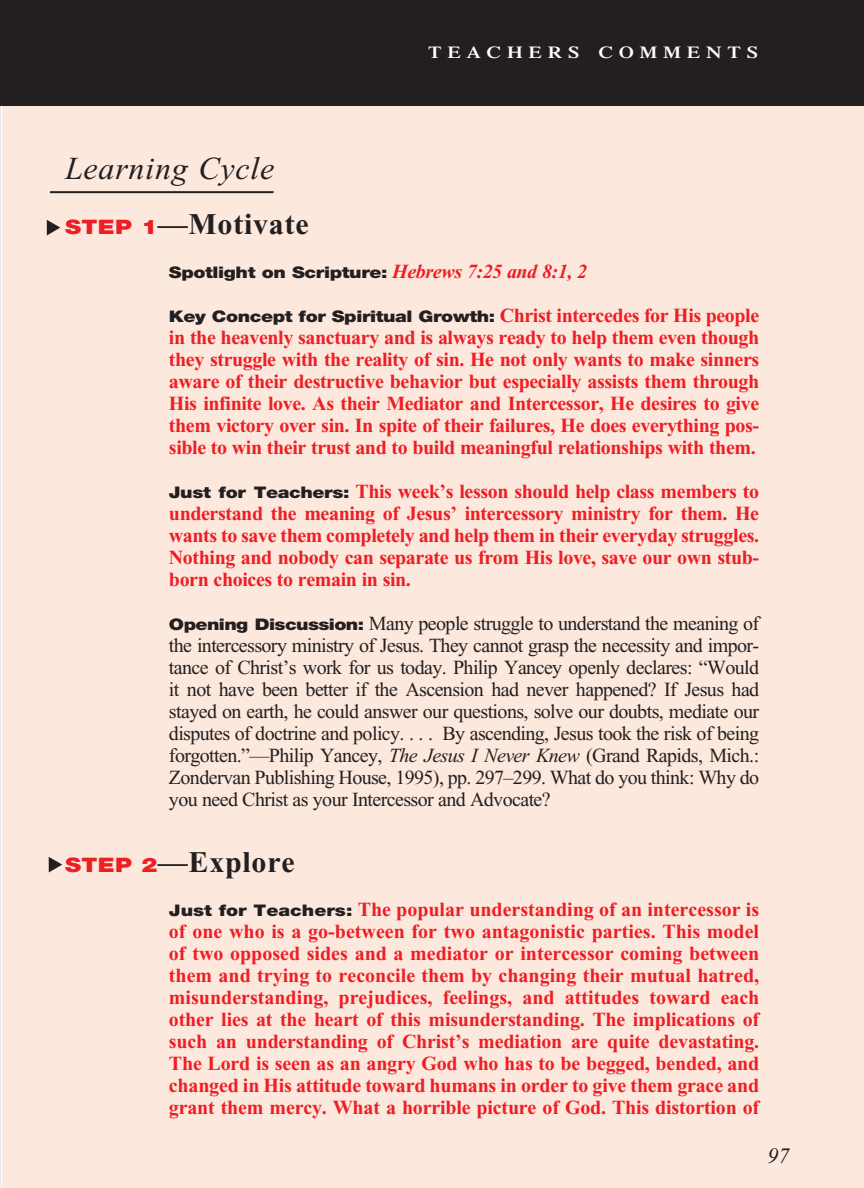
<style>
.page{position:relative;width:864px;height:1188px;background:#fff}
.page>*{position:absolute;margin:0;border:0;box-sizing:border-box;transform-origin:0 0}
.Main_Head_Teachers_C{font:italic 32px "Times New Roman";letter-spacing:.025em;color:#231f20}
.T_Aim_bodyXindent{font:700 30px "Times New Roman";letter-spacing:.025em;color:#231f20}
.t1{font:italic 22px "Times New Roman";color:#231f20}
.First_Line_Space_Tea{font:700 20px/22px "Times New Roman";letter-spacing:-.015em;color:#ee1e24;text-align:justify}
.First_Line_Space_Tea-2{font:20px/22px "Times New Roman";letter-spacing:-.03em;color:#231f20;text-align:justify}
.Objectives_Body_Text{font:700 20px/22px "Times New Roman";letter-spacing:-.02em;color:#ee1e24;text-align:justify}
.t2{font:600 16.8px "Times";letter-spacing:.285em;color:#fff;scale:1.2 1}
.Objectives_Body_Text-2{font:900 16px "Helvetica Neue";letter-spacing:-.02em;color:#231f20;scale:1.2 1}
.s1{font-family:"Helvetica Neue";font-weight:900;font-size:20px;color:#ee1e24}
.s2{font-family:"Times New Roman";font-weight:700;font-style:italic;font-size:20px;color:#ee1e24}
.s3{font-family:"Times New Roman";font-weight:700;font-size:20px;color:#ee1e24}
.s4{font-family:"Helvetica Neue";font-weight:900;font-size:16px;color:#231f20}
.s5{font-family:"Helvetica Neue";font-weight:900;font-size:16px}
.s6{font-style:italic}
</style>
<div class="page">
<div style="left:2px;top:106px;width:862px;height:1082px;background:#fde8dd"></div>
<div style="left:0;top:0;width:864px;height:105px;background:#231f20"></div>
<hr style="left:50px;top:191px;width:224px;height:2px;background:#231f20">
<svg style="left:47px;top:220px;width:13px;height:15px"></svg>
<svg style="left:49px;top:857px;width:13px;height:16px"></svg>
<p class="t2" style="left:428px;top:43px;width:276px">TEACHERS COMMENTS</p>
<p class="Main_Head_Teachers_C" style="left:65px;top:152px;width:211px">Learning Cycle</p>
<p class="T_Aim_bodyXindent" style="left:65px;top:207px;width:245px"><span class="s1">STEP 1</span>—Motivate</p>
<p class="Objectives_Body_Text-2" style="left:169px;top:263px;width:350px">Spotlight on Scripture: <span class="s2">Hebrews 7:25 and 8:1, 2</span></p>
<p class="Objectives_Body_Text-2" style="left:169px;top:307px;width:493px">Key Concept for Spiritual Growth: <span class="s3">Christ intercedes for His people</span></p>
<p class="Objectives_Body_Text" style="left:169px;top:326px;width:592px">in the heavenly sanctuary and is always ready to help them even though they struggle with the reality of sin. He not only wants to make sinners aware of their destructive behavior but especially assists them through His infinite love. As their Mediator and Intercessor, He desires to give them victory over sin. In spite of their failures, He does everything pos&shy;sible to win their trust and to build meaningful relationships with them.</p>
<p class="First_Line_Space_Tea" style="left:169px;top:480px;width:592px"><span class="s4">Just for Teachers:</span> This week’s lesson should help class members to understand the meaning of Jesus’ intercessory ministry for them. He wants to save them completely and help them in their everyday struggles.<br>Nothing and nobody can separate us from His love, save our own stub&shy;born choices to remain in sin.</p>
<p class="First_Line_Space_Tea-2" style="left:169px;top:612px;width:592px"><span class="s5">Opening Discussion:</span> Many people struggle to understand the meaning of the intercessory ministry of Jesus. They cannot grasp the necessity and impor&shy;tance of Christ’s work for us today. Philip Yancey openly declares: “Would it not have been better if the Ascension had never happened? If Jesus had stayed on earth, he could answer our questions, solve our doubts, mediate our disputes of doctrine and policy. . . . By ascending, Jesus took the risk of being forgotten.”—Philip Yancey, <span class="s6">The Jesus I Never Knew</span> (Grand Rapids, Mich.:<br>Zondervan Publishing House, 1995), pp. 297–299. What do you think: Why do you need Christ as your Intercessor and Advocate?</p>
<p class="T_Aim_bodyXindent" style="left:65px;top:845px;width:231px"><span class="s1">STEP 2</span>—Explore</p>
<p class="First_Line_Space_Tea" style="left:169px;top:898px;width:592px"><span class="s4">Just for Teachers:</span> The popular understanding of an intercessor is of one who is a go-between for two antagonistic parties. This model of two opposed sides and a mediator or intercessor coming between them and trying to reconcile them by changing their mutual hatred, misunderstanding, prejudices, feelings, and attitudes toward each other lies at the heart of this misunderstanding. The implications of such an understanding of Christ’s mediation are quite devastating.<br>The Lord is seen as an angry God who has to be begged, bended, and changed in His attitude toward humans in order to give them grace and grant them mercy. What a horrible picture of God. This distortion of</p>
<p class="t1" style="left:767px;top:1144px;width:23px">97</p>
</div>
